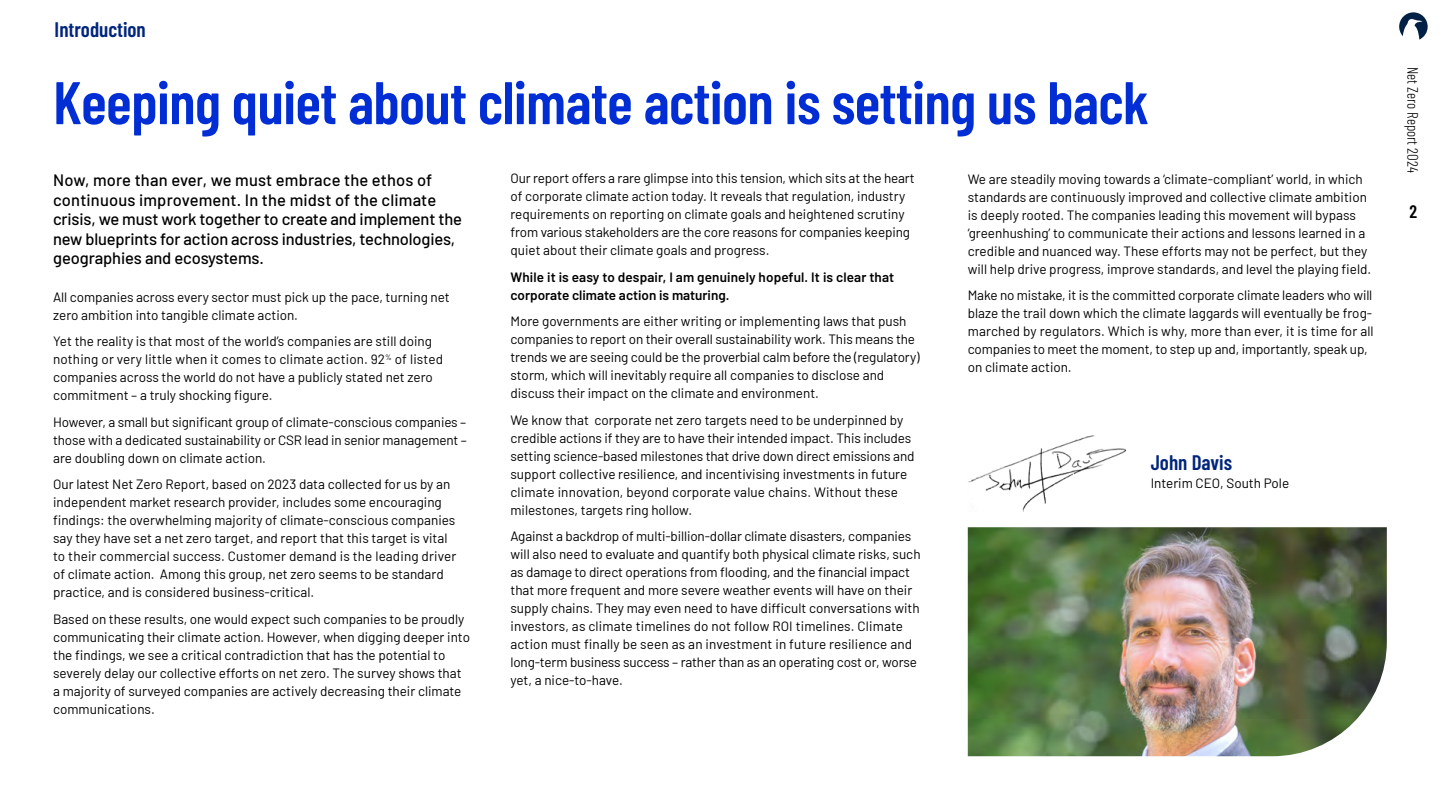
<style>
.page{position:relative;width:1440px;height:810px;background:#fff}
.page>*{position:absolute;margin:0;border:0;box-sizing:border-box;transform-origin:0 0}
.t1{font:600 60px "Barlow Condensed";letter-spacing:-.01em;color:#002ed4}
.t2{font:600 21px "Barlow Condensed";color:#00257c}
.t3{font:600 18px "Barlow Condensed";color:#000}
.t4{font:500 16.5px/19.5px "Barlow";letter-spacing:-.01em;color:#000}
.t5{font:300 15px "Barlow Condensed";color:#000}
.t6{font:13.5px/18px "Barlow";color:#000}
.t7{font:600 13.5px/18px "Barlow";letter-spacing:.005em;color:#000}
</style>
<div class="page">
<svg style="left:1399px;top:12px;width:29px;height:28px"></svg>
<img style="left:968px;top:527px;width:419px;height:229px">
<img style="left:968px;top:435px;width:159px;height:77px">
<h2 class="t2" style="left:55px;top:14px;width:93px">Introduction</h2>
<h1 class="t1" style="left:53px;top:60px;width:1097px">Keeping quiet about climate action is setting us back</h1>
<p class="t6" style="left:510px;top:168px;width:406px">Our report offers a rare glimpse into this tension, which sits at the heart of corporate climate action today. It reveals that regulation, industry requirements on reporting on climate goals and heightened scrutiny from various stakeholders are the core reasons for companies keeping quiet about their climate goals and progress.</p>
<p class="t7" style="left:510px;top:267px;width:385px">While it is easy to despair, I am genuinely hopeful. It is clear that corporate climate action is maturing.</p>
<p class="t6" style="left:510px;top:311px;width:411px">More governments are either writing or implementing laws that push companies to report on their overall sustainability work. This means the trends we are seeing could be the proverbial calm before the (regulatory) storm, which will inevitably require all companies to disclose and discuss their impact on the climate and environment.</p>
<p class="t6" style="left:510px;top:410px;width:405px">We know that corporate net zero targets need to be underpinned by credible actions if they are to have their intended impact. This includes setting science-based milestones that drive down direct emissions and support collective resilience, and incentivising investments in future climate innovation, beyond corporate value chains. Without these milestones, targets ring hollow.</p>
<p class="t6" style="left:510px;top:526px;width:412px">Against a backdrop of multi-billion-dollar climate disasters, companies will also need to evaluate and quantify both physical climate risks, such as damage to direct operations from flooding, and the financial impact that more frequent and more severe weather events will have on their supply chains. They may even need to have difficult conversations with investors, as climate timelines do not follow ROI timelines. Climate action must finally be seen as an investment in future resilience and long-term business success – rather than as an operating cost or, worse yet, a nice-to-have.</p>
<p class="t6" style="left:968px;top:169px;width:405px">We are steadily moving towards a ‘climate-compliant’ world, in which standards are continuously improved and collective climate ambition is deeply rooted. The companies leading this movement will bypass ‘greenhushing’ to communicate their actions and lessons learned in a credible and nuanced way. These efforts may not be perfect, but they will help drive progress, improve standards, and level the playing field.</p>
<p class="t6" style="left:968px;top:285px;width:407px">Make no mistake, it is the committed corporate climate leaders who will blaze the trail down which the climate laggards will eventually be frog&shy;marched by regulators. Which is why, more than ever, it is time for all companies to meet the moment, to step up and, importantly, speak up, on climate action.</p>
<p class="t4" style="left:53px;top:169px;width:410px">Now, more than ever, we must embrace the ethos of continuous improvement. In the midst of the climate crisis, we must work together to create and implement the new blueprints for action across industries, technologies, geographies and ecosystems.</p>
<p class="t6" style="left:53px;top:287px;width:398px">All companies across every sector must pick up the pace, turning net zero ambition into tangible climate action.</p>
<p class="t6" style="left:53px;top:331px;width:391px">Yet the reality is that most of the world’s companies are still doing nothing or very little when it comes to climate action. 92<sup>%</sup> of listed companies across the world do not have a publicly stated net zero commitment – a truly shocking figure.</p>
<p class="t6" style="left:53px;top:412px;width:415px;text-align:justify">However, a small but significant group of climate-conscious companies – those with a dedicated sustainability or CSR lead in senior management – are doubling down on climate action.</p>
<p class="t6" style="left:53px;top:474px;width:405px">Our latest Net Zero Report, based on 2023 data collected for us by an independent market research provider, includes some encouraging findings: the overwhelming majority of climate-conscious companies say they have set a net zero target, and report that this target is vital to their commercial success. Customer demand is the leading driver of climate action. Among this group, net zero seems to be standard practice, and is considered business-critical.</p>
<p class="t6" style="left:53px;top:609px;width:418px">Based on these results, one would expect such companies to be proudly communicating their climate action. However, when digging deeper into the findings, we see a critical contradiction that has the potential to severely delay our collective efforts on net zero. The survey shows that a majority of surveyed companies are actively decreasing their climate communications.</p>
<h2 class="t2" style="left:1151px;top:448px;width:83px">John Davis</h2>
<p class="t6" style="left:1151px;top:474px;width:140px">Interim CEO, South Pole</p>
<p class="t5" style="left:1424px;top:67px;width:107px;rotate:90deg">Net Zero Report 2024</p>
<h3 class="t3" style="left:1410px;top:199px;width:9px">2</h3>
</div>
